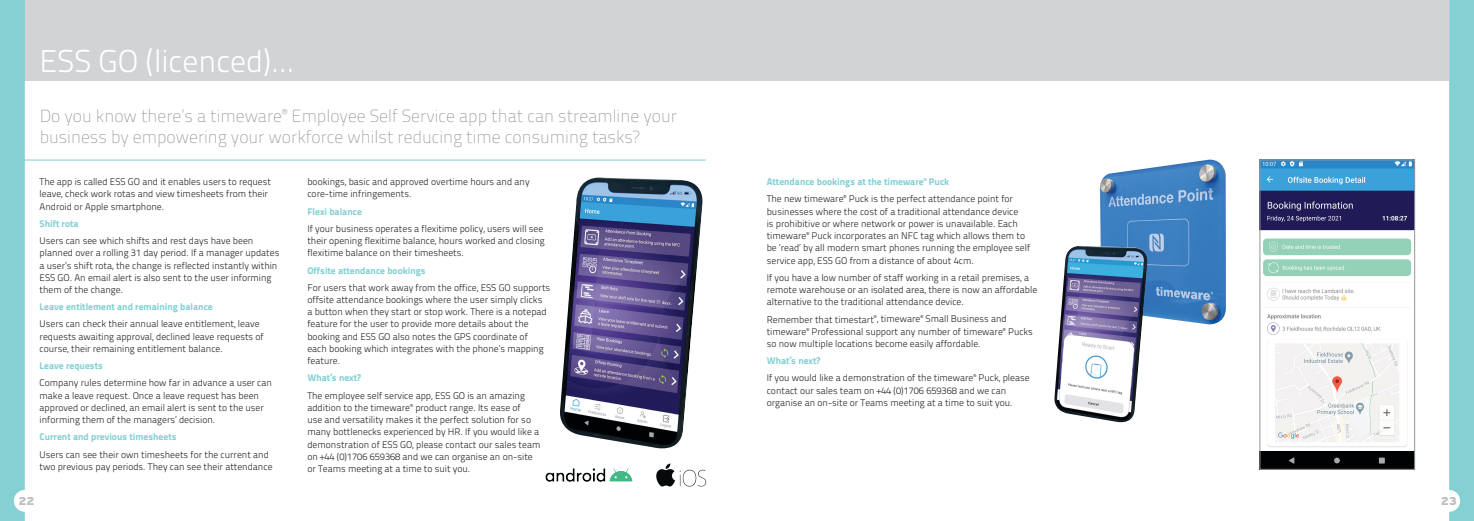
<style>
.page{position:relative;width:1474px;height:521px;background:#fff}
.page>*{position:absolute;margin:0;border:0;box-sizing:border-box;transform-origin:0 0}
.t1{font:31.5px "Titillium Text 22 L 250 wt";color:#fff}
.t2{font:17.5px/21px "Titillium Text 22 L 1 wt";color:#949698}
.t3{font:11.38px "I513 Interstate Black";color:#bcbec0}
.t4{font:9.62px/12.2px "Titillium Text 22 L 250 wt";color:#231f20}
.t5{font:9.62px "Titillium Text 22 L 999 wt";color:#84d0d3}
</style>
<div class="page">
<div style="left:25px;top:0;width:1424px;height:81px;background:#d1d3d4"></div>
<div style="left:0;top:0;width:25px;height:521px;background:#84d0d3"></div>
<svg style="left:1449px;top:0;width:24px;height:521px"></svg>
<hr style="left:9px;top:160px;width:697px;height:1px;background:#84d0d3">
<img style="left:1099px;top:160px;width:126px;height:165px">
<img style="left:1054px;top:246px;width:95px;height:177px">
<img style="left:1261px;top:162px;width:151px;height:305px">
<div style="left:1259px;top:160px;width:155px;height:309px;border:1px solid #949698"></div>
<img style="left:560px;top:177px;width:143px;height:272px">
<img style="left:545px;top:468px;width:88px;height:14px">
<img style="left:656px;top:463px;width:51px;height:24px">
<h1 class="t1" style="left:40px;top:38px;width:257px">ESS GO (licenced)...</h1>
<h2 class="t2" style="left:40px;top:105px;width:639px">Do you know there’s a timeware<sup>®</sup> Employee Self Service app that can streamline your business by empowering your workforce whilst reducing time consuming tasks?</h2>
<p class="t4" style="left:40px;top:175px;width:233px">The app is called ESS GO and it enables users to request leave, check work rotas and view timesheets from their<br>Android or Apple smartphone.</p>
<p class="t5" style="left:40px;top:216px;width:41px">Shift rota</p>
<p class="t4" style="left:40px;top:234px;width:241px">Users can see which shifts and rest days have been planned over a rolling 31 day period. If a manager updates a user’s shift rota, the change is reflected instantly within ESS GO. An email alert is also sent to the user informing them of the change.</p>
<p class="t5" style="left:40px;top:299px;width:175px">Leave entitlement and remaining balance</p>
<p class="t4" style="left:40px;top:317px;width:226px">Users can check their annual leave entitlement, leave requests awaiting approval, declined leave requests of course, their remaining entitlement balance.</p>
<p class="t5" style="left:40px;top:358px;width:65px">Leave requests</p>
<p class="t4" style="left:40px;top:376px;width:234px">Company rules determine how far in advance a user can make a leave request. Once a leave request has been approved or declined, an email alert is sent to the user informing them of the managers’ decision.</p>
<p class="t5" style="left:40px;top:429px;width:138px">Current and previous timesheets</p>
<p class="t4" style="left:40px;top:447px;width:234px">Users can see their own timesheets for the current and two previous pay periods. They can see their attendance</p>
<p class="t4" style="left:307px;top:175px;width:224px">bookings, basic and approved overtime hours and any core-time infringements.</p>
<p class="t5" style="left:307px;top:204px;width:56px">Flexi balance</p>
<p class="t4" style="left:307px;top:222px;width:239px">If your business operates a flexitime policy, users will see their opening flexitime balance, hours worked and closing flexitime balance on their timesheets.</p>
<p class="t5" style="left:307px;top:263px;width:120px">Offsite attendance bookings</p>
<p class="t4" style="left:307px;top:281px;width:244px">For users that work away from the office, ESS GO supports offsite attendance bookings where the user simply clicks<br>a button when they start or stop work. There is a notepad feature for the user to provide more details about the booking and ESS GO also notes the GPS coordinate of<br>each booking which integrates with the phone’s mapping feature.</p>
<p class="t5" style="left:307px;top:370px;width:55px">What’s next?</p>
<p class="t4" style="left:307px;top:389px;width:234px">The employee self service app, ESS GO is an amazing addition to the timeware<sup>®</sup> product range. Its ease of<br>use and versatility makes it the perfect solution for so many bottlenecks experienced by HR. If you would like a demonstration of ESS GO, please contact our sales team on +44 (0)1706 659368 and we can organise an on-site or Teams meeting at a time to suit you.</p>
<p class="t5" style="left:766px;top:174px;width:184px">Attendance bookings at the timeware<sup>®</sup> Puck</p>
<p class="t4" style="left:766px;top:192px;width:265px">The new timeware<sup>®</sup> Puck is the perfect attendance point for businesses where the cost of a traditional attendance device<br>is prohibitive or where network or power is unavailable. Each timeware<sup>®</sup> Puck incorporates an NFC tag which allows them to be ‘read’ by all modern smart phones running the employee self service app, ESS GO from a distance of about 4cm.</p>
<p class="t4" style="left:766px;top:271px;width:272px">If you have a low number of staff working in a retail premises, a remote warehouse or an isolated area, there is now an affordable alternative to the traditional attendance device.</p>
<p class="t4" style="left:766px;top:312px;width:268px">Remember that timestart<sup>®</sup>, timeware<sup>®</sup> Small Business and timeware<sup>®</sup> Professional support any number of timeware<sup>®</sup> Pucks so now multiple locations become easily affordable.</p>
<p class="t5" style="left:766px;top:353px;width:55px">What’s next?</p>
<p class="t4" style="left:766px;top:371px;width:264px">If you would like a demonstration of the timeware<sup>®</sup> Puck, please contact our sales team on +44 (0)1706 659368 and we can organise an on-site or Teams meeting at a time to suit you.</p>
<p class="t3" style="left:18px;top:494px;width:17px">22</p>
<p class="t3" style="left:1440px;top:494px;width:17px">23</p>
</div>
